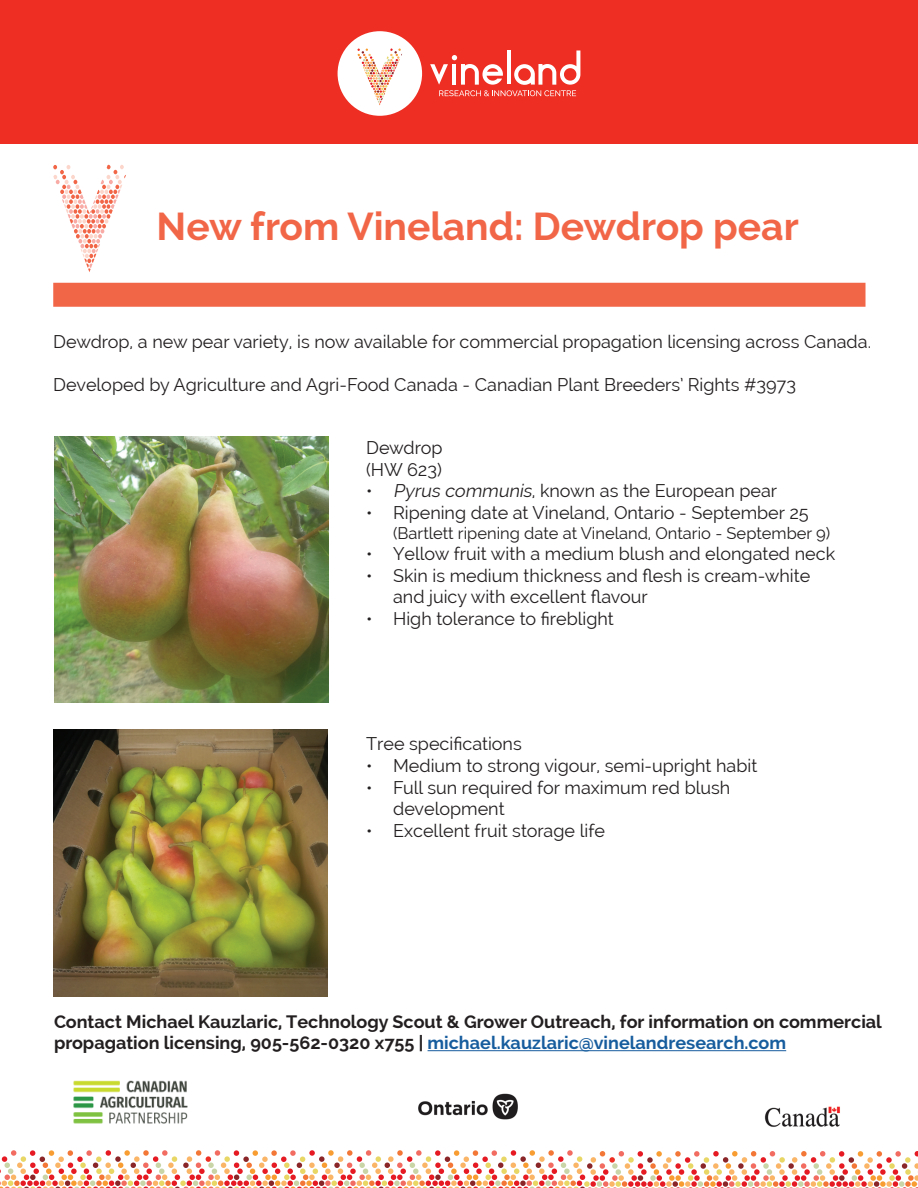
<style>
.page{position:relative;width:918px;height:1188px;background:#fff}
.page>*{position:absolute;margin:0;border:0;box-sizing:border-box;transform-origin:0 0}
.t1{font:700 39px "Raleway";color:#f26648}
.t2{font:18px/21.6px "Raleway";color:#231f20}
.t3{font:700 18px/21.6px "Raleway";color:#231f20}
.t4{font:16.5px "Raleway";color:#231f20}
.s1{font-style:italic}
.s2{color:#175d9e}
</style>
<div class="page">
<div style="left:0;top:0;width:918px;height:144px;background:#ee2e22"></div>
<svg style="left:430px;top:50px;width:150px;height:46px"></svg>
<div style="left:338px;top:31px;width:84px;height:85px;background:#fff;border-radius:50%"></div>
<svg style="left:357px;top:48px;width:45px;height:57px"></svg>
<svg style="left:0;top:1150px;width:918px;height:38px"></svg>
<div style="left:53px;top:283px;width:813px;height:24px;background:#f26648;border:2px solid #f26648"></div>
<svg style="left:53px;top:165px;width:73px;height:107px"></svg>
<img style="left:54px;top:436px;width:274px;height:267px">
<hr style="left:428px;top:1050px;width:358px;height:1px;background:#175d9e">
<img style="left:53px;top:730px;width:274px;height:266px">
<img style="left:418px;top:1093px;width:100px;height:27px">
<img style="left:764px;top:1106px;width:76px;height:21px">
<img style="left:73px;top:1080px;width:115px;height:44px">
<h1 class="t1" style="left:157px;top:204px;width:644px">New from Vineland: Dewdrop pear</h1>
<p class="t2" style="left:53px;top:331px;width:819px">Dewdrop, a new pear variety, is now available for commercial propagation licensing across Canada.</p>
<p class="t2" style="left:53px;top:374px;width:744px">Developed by Agriculture and Agri-Food Canada - Canadian Plant Breeders’ Rights #3973</p>
<p class="t2" style="left:366px;top:437px;width:78px">Dewdrop (HW 623)</p>
<p class="t2" style="left:366px;top:480px;width:413px">• <span class="s1">Pyrus communis</span>, known as the European pear</p>
<p class="t2" style="left:366px;top:502px;width:444px">• Ripening date at Vineland, Ontario - September 25</p>
<p class="t4" style="left:393px;top:523px;width:439px">(Bartlett ripening date at Vineland, Ontario - September 9)</p>
<p class="t2" style="left:366px;top:543px;width:471px">• Yellow fruit with a medium blush and elongated neck</p>
<p class="t2" style="left:393px;top:565px;width:419px;text-indent:-27px">• Skin is medium thickness and flesh is cream-white and juicy with excellent flavour</p>
<p class="t2" style="left:366px;top:608px;width:249px">• High tolerance to fireblight</p>
<p class="t2" style="left:366px;top:733px;width:157px">Tree specifications</p>
<p class="t2" style="left:366px;top:755px;width:393px">• Medium to strong vigour, semi-upright habit</p>
<p class="t2" style="left:393px;top:776px;width:339px;text-indent:-27px">• Full sun required for maximum red blush development</p>
<p class="t2" style="left:366px;top:820px;width:241px">• Excellent fruit storage life</p>
<p class="t3" style="left:54px;top:1011px;width:830px">Contact Michael Kauzlaric, Technology Scout &amp; Grower Outreach, for information on commercial propagation licensing, 905-562-0320 x755 | <span class="s2">michael.kauzlaric@vinelandresearch.com</span></p>
</div>
